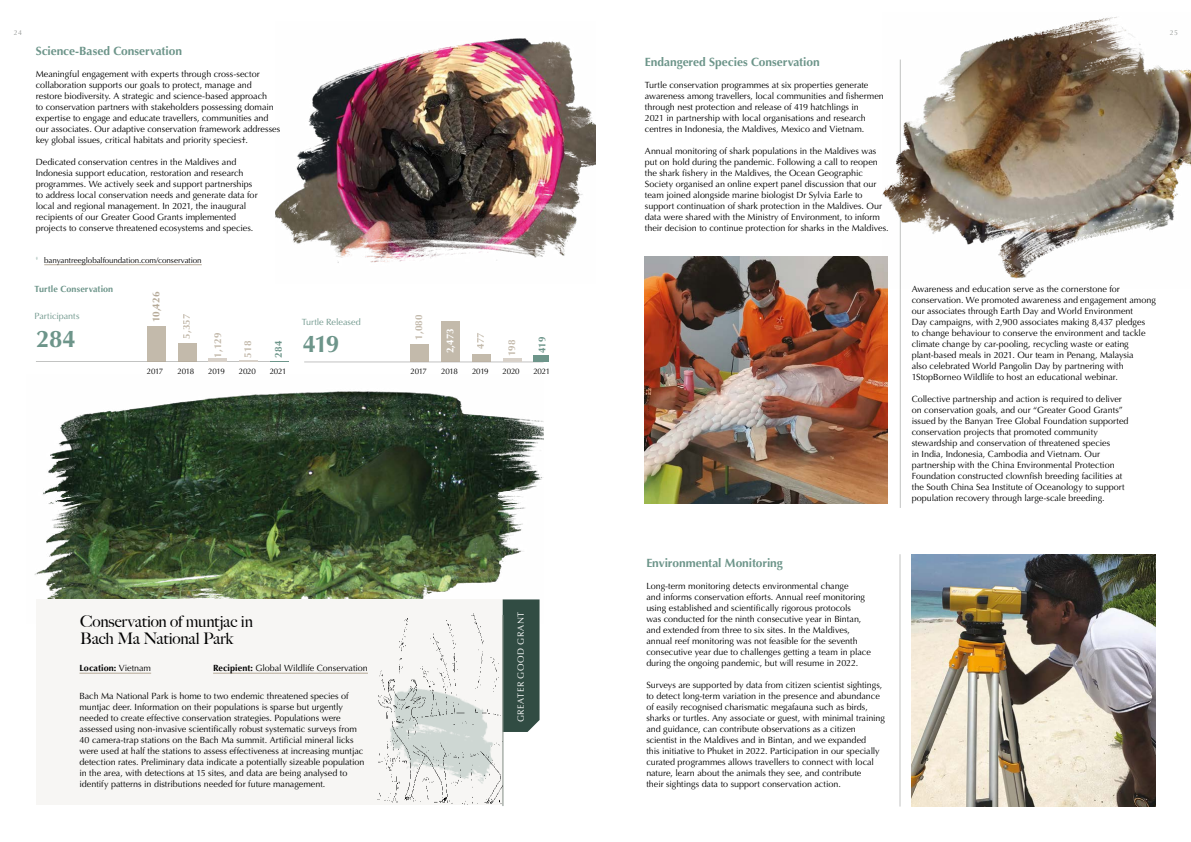
<style>
.page{position:relative;width:1191px;height:842px;background:#fff}
.page>*{position:absolute;margin:0;border:0;box-sizing:border-box;transform-origin:0 0}
.t1{font:700 24px "Optima";letter-spacing:-.04em;color:#6d958a}
.t2{font:500 16px/16.5px "Big Caslon";letter-spacing:-.015em;color:#000}
.t3{font:700 12px "Optima";letter-spacing:-.005em;color:#6d958a}
.t4{font:700 10px "Optima";color:#b5a997}
.t5{font:700 10px "Optima";color:#6d958a}
.t6{font:700 10px "Optima";color:#fff}
.t7{font:9px/11px "Optima";letter-spacing:-.005em;color:#000}
.t8{font:9px "Optima";letter-spacing:-.005em;color:#6d958a}
.t9{font:700 9px "Optima";letter-spacing:.005em;color:#6d958a}
.t10{font:700 9px "Optima";letter-spacing:.005em;color:#000}
.t11{font:9px "Optima";letter-spacing:.05em;color:#fff}
.t12{font:8px "Optima";letter-spacing:-.02em;color:#000}
.t13{font:7px "Optima";color:#949795}
.s1{font-weight:400}
.s2{font-weight:700}
</style>
<div class="page">
<img style="left:912px;top:554px;width:243px;height:252px">
<hr style="left:900px;top:554px;width:1px;height:252px;background:#c2c3c2">
<img style="left:34px;top:391px;width:510px;height:232px">
<hr style="left:36px;top:361px;width:251px;height:1px;background:#c2c3c2">
<hr style="left:304px;top:362px;width:239px;height:1px;background:#c2c3c2">
<div style="left:36px;top:600px;width:467px;height:205px;background:#f7f6f4"></div>
<div style="left:503px;top:599px;width:36px;height:133px;background:#314c43"></div>
<hr style="left:503px;top:615px;width:1px;height:191px;background:#838d86">
<hr style="left:79px;top:673px;width:72px;height:1px;background:#b5a997">
<hr style="left:213px;top:673px;width:155px;height:1px;background:#b5a997">
<img style="left:369px;top:596px;width:133px;height:209px">
<hr style="left:44px;top:264px;width:158px;height:1px;background:#b5a997">
<img style="left:275px;top:38px;width:321px;height:225px">
<img style="left:644px;top:257px;width:243px;height:246px">
<hr style="left:900px;top:60px;width:1px;height:448px;background:#c2c3c2">
<img style="left:882px;top:17px;width:309px;height:271px">
<div style="left:533px;top:355px;width:16px;height:7px;background:#6d958a"></div>
<hr style="left:503px;top:359px;width:18px;height:3px;background:#d8d1c9">
<div style="left:472px;top:354px;width:18px;height:8px;background:#c3baab"></div>
<div style="left:441px;top:322px;width:19px;height:40px;background:#c3baab"></div>
<div style="left:410px;top:344px;width:19px;height:18px;background:#c3baab"></div>
<svg style="left:270px;top:361px;width:18px;height:1px"></svg>
<svg style="left:239px;top:360px;width:19px;height:2px"></svg>
<hr style="left:209px;top:358px;width:18px;height:4px;background:#d8d1c9">
<div style="left:178px;top:343px;width:18px;height:19px;background:#c3baab"></div>
<div style="left:147px;top:326px;width:18px;height:36px;background:#c3baab"></div>
<p class="t13" style="left:14px;top:28px;width:10px">24</p>
<p class="t13" style="left:1169px;top:28px;width:10px">25</p>
<h3 class="t3" style="left:36px;top:44px;width:148px">Science-Based Conservation</h3>
<p class="t7" style="left:36px;top:69px;width:246px">Meaningful engagement with experts through cross-sector collaboration supports our goals to protect, manage and<br>restore biodiversity. A strategic and science-based approach<br>to conservation partners with stakeholders possessing domain expertise to engage and educate travellers, communities and our associates. Our adaptive conservation framework addresses key global issues, critical habitats and priority species†.</p>
<p class="t7" style="left:36px;top:157px;width:223px">Dedicated conservation centres in the Maldives and Indonesia support education, restoration and research programmes. We actively seek and support partnerships to address local conservation needs and generate data for local and regional management. In 2021, the inaugural recipients of our Greater Good Grants implemented projects to conserve threatened ecosystems and species.</p>
<p class="t12" style="left:36px;top:255px;width:167px"><sup>†</sup> banyantreeglobalfoundation.com/conservation</p>
<p class="t9" style="left:35px;top:283px;width:80px">Turtle Conservation</p>
<p class="t8" style="left:35px;top:311px;width:46px">Participants</p>
<h1 class="t1" style="left:36px;top:325px;width:41px">284</h1>
<p class="t4" style="left:150px;top:322px;width:32px;rotate:-90deg">10,426</p>
<p class="t4" style="left:181px;top:339px;width:27px;rotate:-90deg">5,357</p>
<p class="t4" style="left:212px;top:357px;width:27px;rotate:-90deg">1,129</p>
<p class="t4" style="left:242px;top:357px;width:18px;rotate:-90deg">518</p>
<p class="t5" style="left:273px;top:357px;width:18px;rotate:-90deg">284</p>
<p class="t8" style="left:302px;top:316px;width:60px">Turtle Released</p>
<h1 class="t1" style="left:303px;top:330px;width:38px">419</h1>
<p class="t4" style="left:413px;top:340px;width:27px;rotate:-90deg">1,080</p>
<p class="t6" style="left:444px;top:353px;width:27px;rotate:-90deg">2,473</p>
<p class="t4" style="left:475px;top:349px;width:18px;rotate:-90deg">477</p>
<p class="t4" style="left:506px;top:356px;width:18px;rotate:-90deg">198</p>
<p class="t5" style="left:536px;top:353px;width:18px;rotate:-90deg">419</p>
<p class="t12" style="left:147px;top:367px;width:18px">2017</p>
<p class="t12" style="left:177px;top:367px;width:18px">2018</p>
<p class="t12" style="left:208px;top:367px;width:18px">2019</p>
<p class="t12" style="left:239px;top:367px;width:19px">2020</p>
<p class="t12" style="left:270px;top:367px;width:18px">2021</p>
<p class="t12" style="left:410px;top:367px;width:18px">2017</p>
<p class="t12" style="left:441px;top:367px;width:18px">2018</p>
<p class="t12" style="left:472px;top:367px;width:18px">2019</p>
<p class="t12" style="left:502px;top:367px;width:19px">2020</p>
<p class="t12" style="left:533px;top:367px;width:18px">2021</p>
<h2 class="t2" style="left:80px;top:613px;width:174px">Conservation of muntjac in<br>Bach Ma National Park</h2>
<p class="t10" style="left:79px;top:663px;width:73px">Location: <span class="s1">Vietnam</span></p>
<p class="t7" style="left:213px;top:663px;width:156px"><span class="s2">Recipient:</span> Global Wildlife Conservation</p>
<p class="t7" style="left:79px;top:690px;width:286px">Bach Ma National Park is home to two endemic threatened species of muntjac deer. Information on their populations is sparse but urgently needed to create effective conservation strategies. Populations were assessed using non-invasive scientifically robust systematic surveys from 40 camera-trap stations on the Bach Ma summit. Artificial mineral licks were used at half the stations to assess effectiveness at increasing muntjac detection rates. Preliminary data indicate a potentially sizeable population in the area, with detections at 15 sites, and data are being analysed to identify patterns in distributions needed for future management.</p>
<p class="t11" style="left:515px;top:722px;width:112px;rotate:-90deg">GREATER GOOD GRANT</p>
<h3 class="t3" style="left:645px;top:55px;width:176px">Endangered Species Conservation</h3>
<p class="t7" style="left:645px;top:80px;width:240px">Turtle conservation programmes at six properties generate awareness among travellers, local communities and fishermen through nest protection and release of 419 hatchlings in<br>2021 in partnership with local organisations and research centres in Indonesia, the Maldives, Mexico and Vietnam.</p>
<p class="t7" style="left:645px;top:146px;width:245px">Annual monitoring of shark populations in the Maldives was put on hold during the pandemic. Following a call to reopen the shark fishery in the Maldives, the Ocean Geographic Society organised an online expert panel discussion that our team joined alongside marine biologist Dr Sylvia Earle to support continuation of shark protection in the Maldives. Our data were shared with the Ministry of Environment, to inform their decision to continue protection for sharks in the Maldives.</p>
<h3 class="t3" style="left:646px;top:556px;width:138px">Environmental Monitoring</h3>
<p class="t7" style="left:646px;top:580px;width:226px">Long-term monitoring detects environmental change<br>and informs conservation efforts. Annual reef monitoring using established and scientifically rigorous protocols<br>was conducted for the ninth consecutive year in Bintan, and extended from three to six sites. In the Maldives, annual reef monitoring was not feasible for the seventh consecutive year due to challenges getting a team in place during the ongoing pandemic, but will resume in 2022.</p>
<p class="t7" style="left:646px;top:679px;width:240px">Surveys are supported by data from citizen scientist sightings, to detect long-term variation in the presence and abundance of easily recognised charismatic megafauna such as birds, sharks or turtles. Any associate or guest, with minimal training and guidance, can contribute observations as a citizen scientist in the Maldives and in Bintan, and we expanded<br>this initiative to Phuket in 2022. Participation in our specially curated programmes allows travellers to connect with local nature, learn about the animals they see, and contribute<br>their sightings data to support conservation action.</p>
<p class="t7" style="left:911px;top:283px;width:245px">Awareness and education serve as the cornerstone for conservation. We promoted awareness and engagement among our associates through Earth Day and World Environment<br>Day campaigns, with 2,900 associates making 8,437 pledges<br>to change behaviour to conserve the environment and tackle climate change by car-pooling, recycling waste or eating plant-based meals in 2021. Our team in Penang, Malaysia<br>also celebrated World Pangolin Day by partnering with 1StopBorneo Wildlife to host an educational webinar.</p>
<p class="t7" style="left:911px;top:393px;width:218px">Collective partnership and action is required to deliver on conservation goals, and our “Greater Good Grants” issued by the Banyan Tree Global Foundation supported conservation projects that promoted community stewardship and conservation of threatened species<br>in India, Indonesia, Cambodia and Vietnam. Our partnership with the China Environmental Protection Foundation constructed clownfish breeding facilities at the South China Sea Institute of Oceanology to support population recovery through large-scale breeding.</p>
</div>
